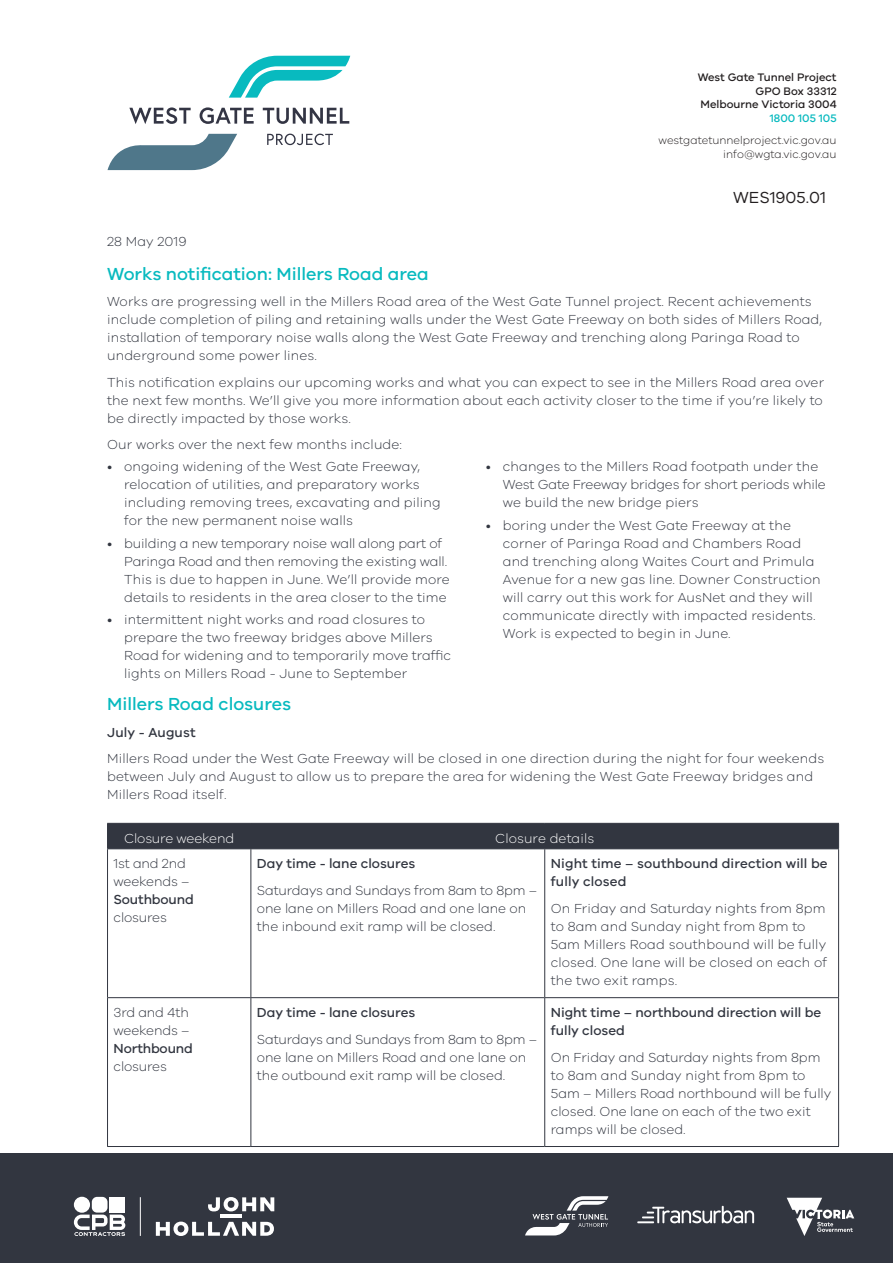
<style>
.page{position:relative;width:893px;height:1263px;background:#fff}
.page>*{position:absolute;margin:0;border:0;box-sizing:border-box;transform-origin:0 0}
.Body_text{font:500 18px "VIC";color:#08babf}
.Header_3{font:500 18px "VIC";color:#08babf}
.t1{font:16.5px "VIC";color:#231f20}
.Body_text-2{font:300 13.5px/18px "VIC";letter-spacing:.01em;color:#323640}
.Body_text-3{font:300 13.5px/18px "VIC";letter-spacing:-.01em;color:#323640}
.Body_text-4{font:500 13.5px/18px "VIC";color:#323640}
.Body_text-5{font:300 13.5px "VIC";letter-spacing:-.01em;color:#fff}
.Body_text-6{font:300 13.5px "VIC";letter-spacing:.01em;color:#fff}
.t2{font:500 11.25px/13.5px "VIC";color:#231f20;text-align:right}
.t3{font:300 11.25px/13.5px "VIC";color:#231f20;text-align:right}
.s1{color:#08babf}
.s2{font-weight:500}
</style>
<div class="page">
<svg style="left:267px;top:134px;width:66px;height:11px"></svg>
<svg style="left:129px;top:107px;width:62px;height:17px"></svg>
<svg style="left:200px;top:107px;width:54px;height:17px"></svg>
<svg style="left:263px;top:108px;width:86px;height:16px"></svg>
<svg style="left:229px;top:56px;width:121px;height:42px"></svg>
<svg style="left:107px;top:134px;width:130px;height:36px"></svg>
<div style="left:0;top:1154px;width:893px;height:109px;background:#323640"></div>
<svg style="left:637px;top:1206px;width:117px;height:17px"></svg>
<svg style="left:787px;top:1198px;width:67px;height:38px"></svg>
<svg style="left:525px;top:1196px;width:83px;height:39px"></svg>
<div style="left:110px;top:1197px;width:15px;height:15px;background:#fff"></div>
<div style="left:92px;top:1197px;width:16px;height:15px;background:#fff;border-radius:5px"></div>
<div style="left:74px;top:1197px;width:16px;height:16px;background:#fff;border-radius:50%"></div>
<svg style="left:74px;top:1214px;width:51px;height:22px"></svg>
<svg style="left:156px;top:1221px;width:118px;height:15px"></svg>
<svg style="left:208px;top:1197px;width:66px;height:14px"></svg>
<hr style="left:220px;top:1214px;width:22px;height:4px;background:#fff">
<hr style="left:140px;top:1197px;width:1px;height:39px;background:#fff">
<div style="left:107px;top:823px;width:732px;height:25px;background:#323640"></div>
<hr style="left:107px;top:848px;width:144px;height:1px;background:#323640">
<hr style="left:107px;top:849px;width:1px;height:148px;background:#323640">
<hr style="left:251px;top:848px;width:294px;height:1px;background:#323640">
<hr style="left:250px;top:849px;width:1px;height:148px;background:#323640">
<hr style="left:545px;top:848px;width:294px;height:1px;background:#323640">
<hr style="left:544px;top:849px;width:1px;height:148px;background:#323640">
<hr style="left:838px;top:849px;width:1px;height:148px;background:#323640">
<hr style="left:107px;top:997px;width:144px;height:1px;background:#323640">
<hr style="left:107px;top:998px;width:1px;height:148px;background:#323640">
<hr style="left:251px;top:997px;width:294px;height:1px;background:#323640">
<hr style="left:250px;top:998px;width:1px;height:148px;background:#323640">
<hr style="left:545px;top:997px;width:294px;height:1px;background:#323640">
<hr style="left:544px;top:998px;width:1px;height:148px;background:#323640">
<hr style="left:838px;top:998px;width:1px;height:148px;background:#323640">
<hr style="left:107px;top:1146px;width:144px;height:1px;background:#323640">
<hr style="left:251px;top:1146px;width:294px;height:1px;background:#323640">
<hr style="left:545px;top:1146px;width:294px;height:1px;background:#323640">
<p class="t2" style="left:698px;top:70px;width:140px">West Gate Tunnel Project<br>GPO Box 33312<br>Melbourne Victoria 3004<br><span class="s1">1800 105 105</span></p>
<p class="t3" style="left:658px;top:133px;width:180px">westgatetunnelproject.vic.gov.au info@wgta.vic.gov.au</p>
<p class="t1" style="left:733px;top:187px;width:94px">WES1905.01</p>
<p class="Body_text-2" style="left:107px;top:232px;width:81px">28 May 2019</p>
<p class="Body_text" style="left:107px;top:263px;width:323px">Works notification: Millers Road area</p>
<p class="Body_text-2" style="left:107px;top:292px;width:716px">Works are progressing well in the Millers Road area of the West Gate Tunnel project. Recent achievements include completion of piling and retaining walls under the West Gate Freeway on both sides of Millers Road, installation of temporary noise walls along the West Gate Freeway and trenching along Paringa Road to underground some power lines.</p>
<p class="Body_text-2" style="left:107px;top:373px;width:718px;text-align:justify">This notification explains our upcoming works and what you can expect to see in the Millers Road area over the next few months. We’ll give you more information about each activity closer to the time if you’re likely to be directly impacted by those works.</p>
<p class="Body_text-2" style="left:107px;top:435px;width:296px">Our works over the next few months include:</p>
<p class="Body_text-2" style="left:124px;top:457px;width:318px;text-indent:-17px">• ongoing widening of the West Gate Freeway, relocation of utilities, and preparatory works including removing trees, excavating and piling for the new permanent noise walls</p>
<p class="Body_text-3" style="left:124px;top:534px;width:327px;text-indent:-17px">• building a new temporary noise wall along part of Paringa Road and then removing the existing wall.<br>This is due to happen in June. We’ll provide more details to residents in the area closer to the time</p>
<p class="Body_text-2" style="left:124px;top:610px;width:328px;text-indent:-17px">• intermittent night works and road closures to prepare the two freeway bridges above Millers Road for widening and to temporarily move traffic lights on Millers Road - June to September</p>
<p class="Body_text-2" style="left:503px;top:457px;width:324px;text-indent:-17px">• changes to the Millers Road footpath under the<br>West Gate Freeway bridges for short periods while we build the new bridge piers</p>
<p class="Body_text-2" style="left:503px;top:516px;width:319px;text-indent:-17px">• boring under the West Gate Freeway at the corner of Paringa Road and Chambers Road and trenching along Waites Court and Primula Avenue for a new gas line. Downer Construction will carry out this work for AusNet and they will communicate directly with impacted residents.<br>Work is expected to begin in June.</p>
<p class="Header_3" style="left:107px;top:693px;width:186px">Millers Road closures</p>
<p class="Body_text-4" style="left:107px;top:723px;width:90px">July - August</p>
<p class="Body_text-2" style="left:107px;top:749px;width:719px">Millers Road under the West Gate Freeway will be closed in one direction during the night for four weekends between July and August to allow us to prepare the area for widening the West Gate Freeway bridges and<br>Millers Road itself.</p>
<p class="Body_text-5" style="left:124px;top:830px;width:112px">Closure weekend</p>
<p class="Body_text-6" style="left:495px;top:830px;width:101px">Closure details</p>
<p class="Body_text-3" style="left:114px;top:854px;width:82px">1st and 2nd weekends –<br><span class="s2">Southbound </span>closures</p>
<p class="Body_text-4" style="left:257px;top:854px;width:160px">Day time - lane closures</p>
<p class="Body_text-4" style="left:551px;top:854px;width:278px">Night time – southbound direction will be fully closed</p>
<p class="Body_text-2" style="left:551px;top:899px;width:278px">On Friday and Saturday nights from 8pm to 8am and Sunday night from 8pm to 5am Millers Road southbound will be fully closed. One lane will be closed on each of the two exit ramps.</p>
<p class="Body_text-2" style="left:257px;top:881px;width:282px">Saturdays and Sundays from 8am to 8pm – one lane on Millers Road and one lane on the inbound exit ramp will be closed.</p>
<p class="Body_text-3" style="left:114px;top:1003px;width:81px">3rd and 4th weekends –<br><span class="s2">Northbound </span>closures</p>
<p class="Body_text-4" style="left:257px;top:1003px;width:160px">Day time - lane closures</p>
<p class="Body_text-2" style="left:257px;top:1029px;width:282px">Saturdays and Sundays from 8am to 8pm – one lane on Millers Road and one lane on the outbound exit ramp will be closed.</p>
<p class="Body_text-4" style="left:551px;top:1003px;width:272px">Night time – northbound direction will be fully closed</p>
<p class="Body_text-2" style="left:551px;top:1047px;width:282px">On Friday and Saturday nights from 8pm to 8am and Sunday night from 8pm to 5am – Millers Road northbound will be fully closed. One lane on each of the two exit ramps will be closed.</p>
</div>
